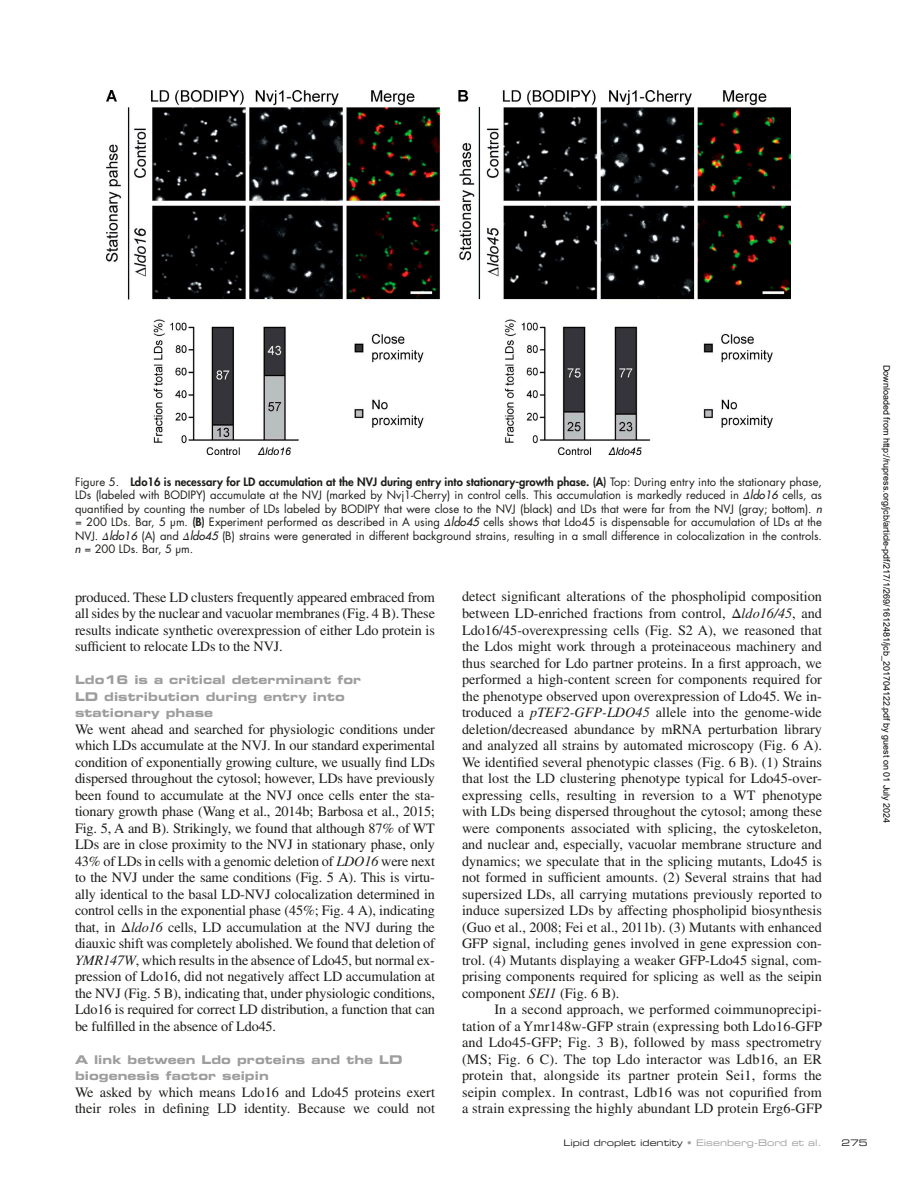
<style>
.page{position:relative;width:918px;height:1188px;background:#fff}
.page>*{position:absolute;margin:0;border:0;box-sizing:border-box;transform-origin:0 0}
.t1{font:14.25px/16.5px "Times LT Std";color:#1d1d1b;text-align:justify}
.t2{font:12px/16.5px "Eurostile LT Std Bold Ex 2";letter-spacing:.005em;color:#9d9d9d}
.t3{font:11.25px/13.5px "Futura Std";color:#1d1d1b;text-align:justify}
.t4{font:9px "Arial";color:#000}
.t5{font:9px "Eurostile LT Std Ex 2";color:#1d1d1b}
.s1{font-weight:800}
.s2{font-family:"STIX General";font-style:italic}
.s3{font-weight:500;font-style:italic}
.s4{font-style:italic}
.s5{font-family:"STIX General"}
.s6{color:#9d9d9d}
</style>
<div class="page">
<img style="left:106px;top:90px;width:685px;height:364px">
<p class="t3" style="left:75px;top:475px;width:749px">Figure 5. <span class="s1">Ldo16 is necessary for LD accumulation at the NVJ during entry into stationary-growth phase. (A)</span> Top: During entry into the stationary phase, LDs (labeled with BODIPY) accumulate at the NVJ (marked by Nvj1-Cherry) in control cells. This accumulation is markedly reduced in <span class="s2">Δ</span><span class="s3">ldo16</span> cells, as quantified by counting the number of LDs labeled by BODIPY that were close to the NVJ (black) and LDs that were far from the NVJ (gray; bottom). <span class="s3">n </span>= 200 LDs. Bar, 5 µm. <span class="s1">(B)</span> Experiment performed as described in A using <span class="s2">Δ</span><span class="s3">ldo45</span> cells shows that Ldo45 is dispensable for accumulation of LDs at the NVJ. <span class="s2">Δ</span><span class="s3">ldo16</span> (A) and <span class="s2">Δ</span><span class="s3">ldo45</span> (B) strains were generated in different background strains, resulting in a small difference in colocalization in the controls. <span class="s3">n</span> = 200 LDs. Bar, 5 µm.</p>
<p class="t1" style="left:75px;top:588px;width:362px">produced. These LD clusters frequently appeared embraced from all sides by the nuclear and vacuolar membranes (Fig. 4 B). These results indicate synthetic overexpression of either Ldo protein is sufficient to relocate LDs to the NVJ.</p>
<p class="t2" style="left:75px;top:671px;width:288px">Ldo16 is a critical determinant for<br>LD distribution during entry into stationary phase</p>
<p class="t1" style="left:75px;top:720px;width:362px">We went ahead and searched for physiologic conditions under which LDs accumulate at the NVJ. In our standard experimental condition of exponentially growing culture, we usually find LDs dispersed throughout the cytosol; however, LDs have previously been found to accumulate at the NVJ once cells enter the sta&shy;tionary growth phase (Wang et al., 2014b; Barbosa et al., 2015; Fig. 5, A and B). Strikingly, we found that although 87% of WT LDs are in close proximity to the NVJ in stationary phase, only 43% of LDs in cells with a genomic deletion of <span class="s4">LDO16</span> were next to the NVJ under the same conditions (Fig. 5 A). This is virtu&shy;ally identical to the basal LD-NVJ colocalization determined in control cells in the exponential phase (45%; Fig. 4 A), indicating that, in <span class="s5">Δ</span><span class="s4">ldo16</span> cells, LD accumulation at the NVJ during the diauxic shift was completely abolished. We found that deletion of <span class="s4">YMR147W</span>, which results in the absence of Ldo45, but normal ex&shy;pression of Ldo16, did not negatively affect LD accumulation at the NVJ (Fig. 5 B), indicating that, under physiologic conditions, Ldo16 is required for correct LD distribution, a function that can be fulfilled in the absence of Ldo45.</p>
<p class="t2" style="left:75px;top:1051px;width:329px">A link between Ldo proteins and the LD biogenesis factor seipin</p>
<p class="t1" style="left:75px;top:1083px;width:362px">We asked by which means Ldo16 and Ldo45 proteins exert their roles in defining LD identity. Because we could not</p>
<p class="t1" style="left:462px;top:588px;width:362px">detect significant alterations of the phospholipid composition between LD-enriched fractions from control, <span class="s5">Δ</span><span class="s4">ldo16/45</span>, and Ldo16/45-overexpressing cells (Fig. S2 A), we reasoned that the Ldos might work through a proteinaceous machinery and thus searched for Ldo partner proteins. In a first approach, we performed a high-content screen for components required for the phenotype observed upon overexpression of Ldo45. We in&shy;troduced a <span class="s4">pTEF2-GFP-LDO45</span> allele into the genome-wide deletion/decreased abundance by mRNA perturbation library and analyzed all strains by automated microscopy (Fig. 6 A).<br>We identified several phenotypic classes (Fig. 6 B). (1) Strains that lost the LD clustering phenotype typical for Ldo45-over&shy;expressing cells, resulting in reversion to a WT phenotype with LDs being dispersed throughout the cytosol; among these were components associated with splicing, the cytoskeleton, and nuclear and, especially, vacuolar membrane structure and dynamics; we speculate that in the splicing mutants, Ldo45 is not formed in sufficient amounts. (2) Several strains that had supersized LDs, all carrying mutations previously reported to induce supersized LDs by affecting phospholipid biosynthesis (Guo et al., 2008; Fei et al., 2011b). (3) Mutants with enhanced GFP signal, including genes involved in gene expression con&shy;trol. (4) Mutants displaying a weaker GFP-Ldo45 signal, com&shy;prising components required for splicing as well as the seipin component <span class="s4">SEI1</span> (Fig. 6 B).</p>
<p class="t1" style="left:462px;top:1001px;width:362px;text-indent:32px">In a second approach, we performed coimmunoprecipi&shy;tation of a Ymr148w-GFP strain (expressing both Ldo16-GFP and Ldo45-GFP; Fig. 3 B), followed by mass spectrometry (MS; Fig. 6 C). The top Ldo interactor was Ldb16, an ER protein that, alongside its partner protein Sei1, forms the seipin complex. In contrast, Ldb16 was not copurified from a strain expressing the highly abundant LD protein Erg6-GFP</p>
<p class="t5" style="left:563px;top:1136px;width:260px">Lipid droplet identity <span class="s6">• Eisenberg-Bord et al.</span></p>
<p class="t5" style="left:841px;top:1136px;width:28px">275</p>
<p class="t4" style="left:890px;top:365px;width:460px;rotate:90deg">Downloaded from http://rupress.org/jcb/article-pdf/217/1/269/1612481/jcb_201704122.pdf by guest on 01 July 2024</p>
</div>
